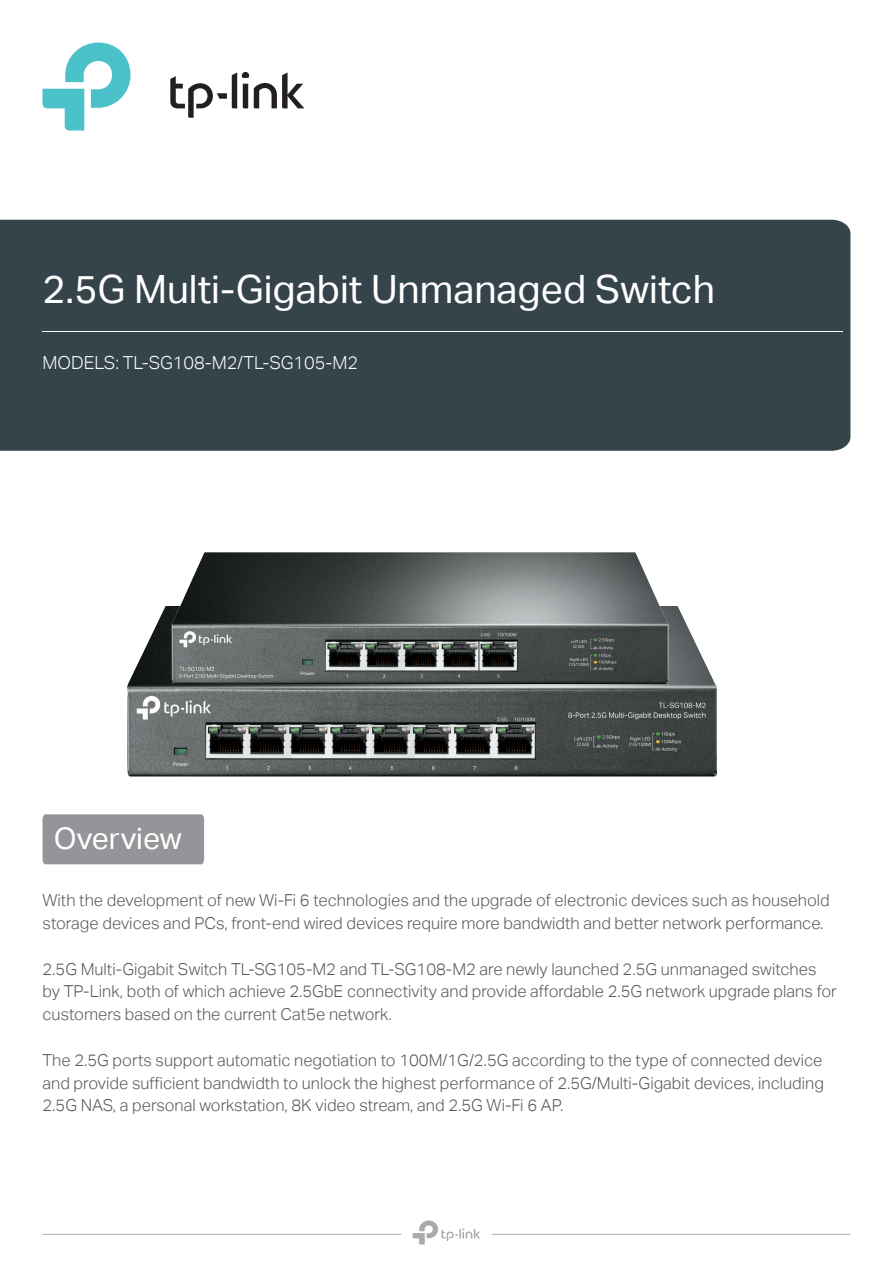
<style>
.page{position:relative;width:893px;height:1263px;background:#fff}
.page>*{position:absolute;margin:0;border:0;box-sizing:border-box;transform-origin:0 0}
.t1{font:39px "TP Link Aktiv Regular";color:#fff}
.t2{font:30px "TP Link Aktiv Regular";color:#fff}
.t3{font:18px "TP Link Aktiv Light";color:#fff}
.t4{font:16.5px/22.8px "TP Link Aktiv Light";color:#57585a}
</style>
<div class="page">
<hr style="left:43px;top:1234px;width:358px;height:1px;background:#abadb0">
<hr style="left:492px;top:1234px;width:358px;height:1px;background:#abadb0">
<svg style="left:413px;top:1220px;width:67px;height:24px"></svg>
<div style="left:0;top:220px;width:850px;height:231px;background:#35434a"></div>
<hr style="left:43px;top:331px;width:800px;height:1px;background:#fff">
<svg style="left:43px;top:43px;width:88px;height:88px"></svg>
<svg style="left:170px;top:72px;width:134px;height:46px"></svg>
<div style="left:43px;top:814px;width:161px;height:50px;background:#939598"></div>
<img style="left:127px;top:606px;width:590px;height:171px">
<img style="left:172px;top:552px;width:497px;height:132px">
<h1 class="t1" style="left:43px;top:267px;width:674px">2.5G Multi-Gigabit Unmanaged Switch</h1>
<p class="t3" style="left:43px;top:352px;width:317px">MODELS: TL-SG108-M2/TL-SG105-M2</p>
<h2 class="t2" style="left:54px;top:821px;width:129px">Overview</h2>
<p class="t4" style="left:43px;top:889px;width:789px">With the development of new Wi-Fi 6 technologies and the upgrade of electronic devices such as household storage devices and PCs, front-end wired devices require more bandwidth and better network performance.</p>
<p class="t4" style="left:43px;top:957px;width:796px">2.5G Multi-Gigabit Switch TL-SG105-M2 and TL-SG108-M2 are newly launched 2.5G unmanaged switches by TP-Link, both of which achieve 2.5GbE connectivity and provide affordable 2.5G network upgrade plans for customers based on the current Cat5e network.</p>
<p class="t4" style="left:43px;top:1049px;width:783px;text-align:justify">The 2.5G ports support automatic negotiation to 100M/1G/2.5G according to the type of connected device and provide sufficient bandwidth to unlock the highest performance of 2.5G/Multi-Gigabit devices, including 2.5G NAS, a personal workstation, 8K video stream, and 2.5G Wi-Fi 6 AP.</p>
</div>
